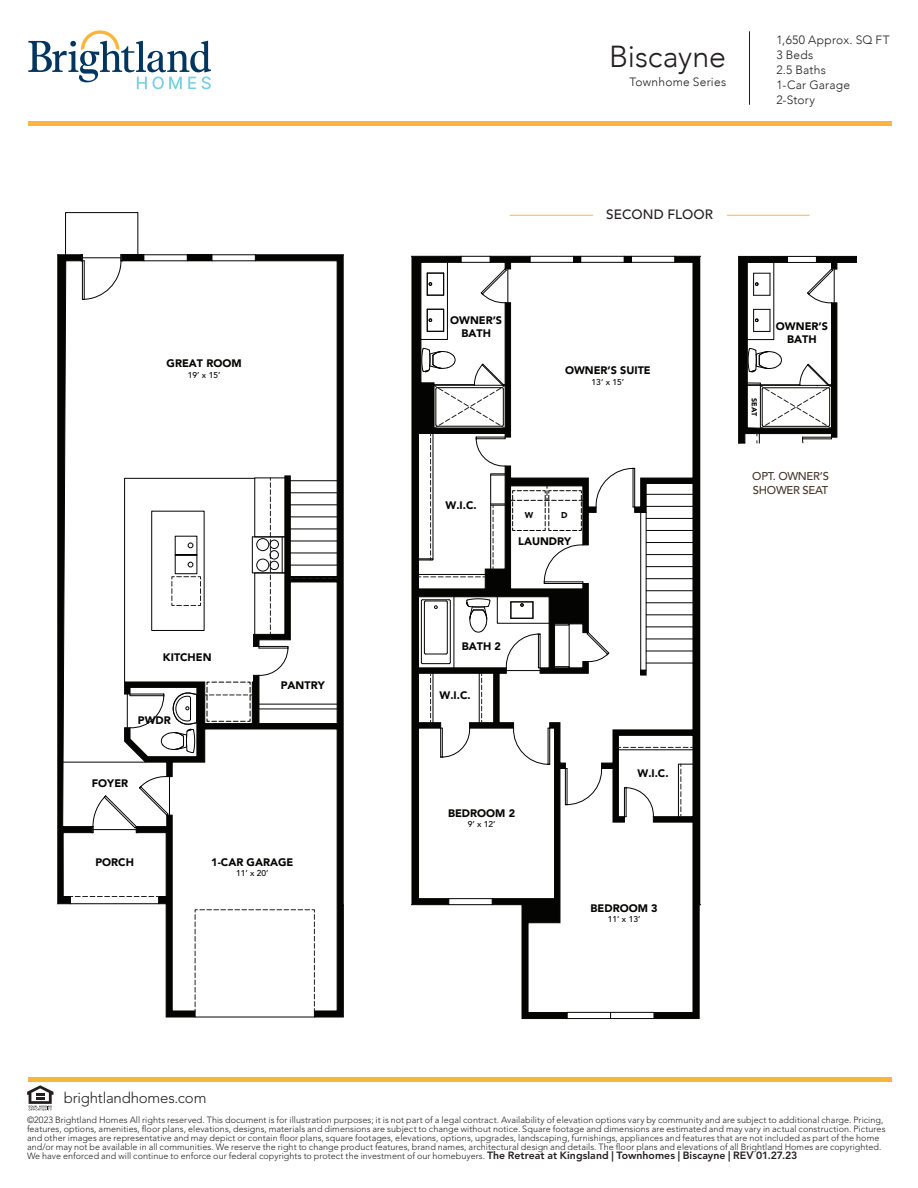
<style>
.page{position:relative;width:918px;height:1188px;background:#fff}
.page>*{position:absolute;margin:0;border:0;box-sizing:border-box;transform-origin:0 0}
.t1{font:300 30.3px "Avenir";color:#231f20}
.t2{font:300 15px "Avenir LT Std";letter-spacing:-.015em;color:#231f20}
.VERNE_SPECS{font:500 13.5px "Avenir";letter-spacing:.01em;color:#231f20}
.t3{font:300 12px "Avenir";letter-spacing:.02em;color:#231f20}
.t4{font:500 11.25px "Avenir LT Std";letter-spacing:-.025em;color:#4a3628}
.t5{font:900 10.8px/13px "Avenir LT Std";color:#040503;text-align:center}
.t6{font:300 9px/9px "Avenir LT Std";letter-spacing:.005em;color:#231f20}
.t7{font:500 8.4px "Avenir LT Std";color:#040503}
.t8{font:900 8.4px "Avenir LT Std";color:#050504}
.t9{font:900 7.2px "Avenir LT Std";color:#040503}
.s1{font-weight:800;font-size:10.5px}
</style>
<div class="page">
<hr style="left:28px;top:1078px;width:864px;height:4px;background:#fcb53b">
<hr style="left:28px;top:122px;width:864px;height:4px;background:#fcb53b">
<svg style="left:27px;top:1085px;width:26px;height:26px"></svg>
<hr style="left:749px;top:31px;width:1px;height:74px;background:#231f20">
<svg style="left:28px;top:30px;width:183px;height:59px"></svg>
<hr style="left:510px;top:215px;width:300px;height:1px;background:#fcb53b">
<div style="left:593px;top:199px;width:134px;height:27px;background:#fff"></div>
<svg style="left:337px;top:254px;width:7px;height:764px;background:#0e0f0d"></svg>
<div style="left:65px;top:212px;width:73px;height:43px;border:1px solid #040503"></div>
<svg style="left:57px;top:225px;width:280px;height:793px"></svg>
<svg style="left:411px;top:255px;width:186px;height:651px"></svg>
<div style="left:574px;top:256px;width:7px;height:6px;background:#040503"></div>
<div style="left:573px;top:256px;width:8px;height:7px;border:1px solid #040503"></div>
<svg style="left:601px;top:256px;width:99px;height:763px"></svg>
<svg style="left:640px;top:671px;width:6px;height:4px"></svg>
<svg style="left:430px;top:673px;width:1px;height:50px"></svg>
<svg style="left:481px;top:673px;width:1px;height:50px"></svg>
<svg style="left:618px;top:747px;width:75px;height:1px"></svg>
<svg style="left:466px;top:598px;width:25px;height:35px"></svg>
<hr style="left:454px;top:597px;width:1px;height:71px;background:#040503">
<hr style="left:450px;top:601px;width:1px;height:61px;background:#040503">
<svg style="left:421px;top:662px;width:30px;height:2px"></svg>
<hr style="left:421px;top:601px;width:1px;height:61px;background:#040503">
<hr style="left:447px;top:602px;width:1px;height:51px;background:#040503">
<hr style="left:424px;top:602px;width:1px;height:51px;background:#040503">
<svg style="left:424px;top:652px;width:24px;height:3px"></svg>
<svg style="left:421px;top:599px;width:30px;height:10px"></svg>
<svg style="left:595px;top:468px;width:40px;height:40px"></svg>
<hr style="left:633px;top:468px;width:1px;height:39px;background:#040503">
<hr style="left:634px;top:468px;width:1px;height:39px;background:#040503">
<svg style="left:440px;top:727px;width:30px;height:31px"></svg>
<svg style="left:492px;top:722px;width:110px;height:297px"></svg>
<hr style="left:548px;top:728px;width:1px;height:36px;background:#040503">
<hr style="left:549px;top:728px;width:1px;height:36px;background:#040503">
<svg style="left:586px;top:632px;width:24px;height:30px"></svg>
<svg style="left:506px;top:633px;width:35px;height:66px"></svg>
<hr style="left:538px;top:634px;width:1px;height:34px;background:#040503">
<hr style="left:540px;top:634px;width:1px;height:34px;background:#040503">
<svg style="left:624px;top:787px;width:30px;height:30px"></svg>
<svg style="left:420px;top:262px;width:28px;height:78px"></svg>
<hr style="left:569px;top:624px;width:1px;height:44px;background:#040503">
<div style="left:640px;top:512px;width:6px;height:159px;border:1px solid #040503"></div>
<hr style="left:646px;top:663px;width:47px;height:1px;background:#040503">
<hr style="left:646px;top:651px;width:47px;height:1px;background:#040503">
<hr style="left:646px;top:639px;width:47px;height:1px;background:#040503">
<hr style="left:646px;top:627px;width:47px;height:1px;background:#040503">
<hr style="left:646px;top:615px;width:47px;height:1px;background:#040503">
<hr style="left:646px;top:602px;width:47px;height:1px;background:#040503">
<hr style="left:646px;top:590px;width:47px;height:1px;background:#040503">
<hr style="left:646px;top:578px;width:47px;height:1px;background:#040503">
<hr style="left:646px;top:566px;width:47px;height:1px;background:#040503">
<hr style="left:646px;top:554px;width:47px;height:1px;background:#040503">
<hr style="left:646px;top:542px;width:47px;height:1px;background:#040503">
<hr style="left:646px;top:530px;width:47px;height:1px;background:#040503">
<hr style="left:646px;top:518px;width:47px;height:1px;background:#040503">
<hr style="left:646px;top:506px;width:47px;height:1px;background:#040503">
<hr style="left:646px;top:494px;width:47px;height:1px;background:#040503">
<hr style="left:449px;top:898px;width:43px;height:1px;background:#040503">
<hr style="left:449px;top:904px;width:43px;height:1px;background:#040503">
<hr style="left:567px;top:1012px;width:87px;height:1px;background:#040503">
<hr style="left:567px;top:1018px;width:87px;height:1px;background:#040503">
<svg style="left:678px;top:764px;width:16px;height:53px"></svg>
<hr style="left:618px;top:750px;width:75px;height:1px;background:#040503">
<hr style="left:479px;top:673px;width:1px;height:50px;background:#040503">
<hr style="left:433px;top:673px;width:1px;height:50px;background:#040503">
<svg style="left:461px;top:256px;width:70px;height:47px"></svg>
<hr style="left:530px;top:262px;width:44px;height:1px;background:#040503">
<hr style="left:530px;top:256px;width:44px;height:1px;background:#040503">
<hr style="left:581px;top:262px;width:43px;height:1px;background:#040503">
<hr style="left:581px;top:256px;width:43px;height:1px;background:#040503">
<hr style="left:631px;top:262px;width:44px;height:1px;background:#040503">
<hr style="left:631px;top:256px;width:44px;height:1px;background:#040503">
<hr style="left:506px;top:670px;width:34px;height:1px;background:#040503">
<svg style="left:554px;top:666px;width:16px;height:2px"></svg>
<svg style="left:497px;top:596px;width:73px;height:30px"></svg>
<svg style="left:418px;top:348px;width:170px;height:236px"></svg>
<svg style="left:738px;top:256px;width:119px;height:188px"></svg>
<p class="t5" style="left:167px;top:357px;width:77px">GREAT ROOM</p>
<p class="t7" style="left:188px;top:370px;width:34px">19’ x 15’</p>
<p class="t5" style="left:163px;top:651px;width:50px">KITCHEN</p>
<p class="t5" style="left:138px;top:714px;width:34px">PWDR</p>
<p class="t5" style="left:92px;top:777px;width:38px">FOYER</p>
<p class="t5" style="left:281px;top:679px;width:45px">PANTRY</p>
<p class="t5" style="left:95px;top:856px;width:40px">PORCH</p>
<p class="t5" style="left:211px;top:856px;width:84px">1-CAR GARAGE</p>
<p class="t7" style="left:236px;top:869px;width:34px">11’ x 20’</p>
<p class="t2" style="left:64px;top:1089px;width:144px">brightlandhomes.com</p>
<p class="t1" style="left:609px;top:38px;width:118px">Biscayne</p>
<p class="t3" style="left:629px;top:75px;width:98px">Townhome Series</p>
<p class="t3" style="left:777px;top:33px;width:115px">1,650 Approx. SQ FT</p>
<p class="t3" style="left:777px;top:48px;width:38px">3 Beds</p>
<p class="t3" style="left:777px;top:63px;width:51px">2.5 Baths</p>
<p class="t3" style="left:777px;top:78px;width:75px">1-Car Garage</p>
<p class="t3" style="left:777px;top:93px;width:40px">2-Story</p>
<p class="VERNE_SPECS" style="left:606px;top:203px;width:108px">SECOND FLOOR</p>
<p class="t5" style="left:450px;top:313px;width:54px">OWNER’S<br>BATH</p>
<p class="t5" style="left:565px;top:364px;width:87px">OWNER’S SUITE</p>
<p class="t7" style="left:592px;top:377px;width:34px">13’ x 15’</p>
<p class="t5" style="left:446px;top:499px;width:33px">W.I.C.</p>
<p class="t8" style="left:525px;top:510px;width:10px">W</p>
<p class="t8" style="left:561px;top:510px;width:8px">D</p>
<p class="t5" style="left:518px;top:535px;width:55px">LAUNDRY</p>
<p class="t5" style="left:462px;top:639px;width:41px">BATH 2</p>
<p class="t5" style="left:440px;top:688px;width:33px">W.I.C.</p>
<p class="t5" style="left:638px;top:767px;width:33px">W.I.C.</p>
<p class="t5" style="left:448px;top:806px;width:69px">BEDROOM 2</p>
<p class="t7" style="left:468px;top:819px;width:29px">9’ x 12’</p>
<p class="t5" style="left:591px;top:902px;width:69px">BEDROOM 3</p>
<p class="t7" style="left:608px;top:914px;width:34px">11’ x 13’</p>
<p class="t5" style="left:776px;top:320px;width:54px">OWNER’S<br>BATH</p>
<p class="t9" style="left:759px;top:398px;width:20px;rotate:90deg">SEAT</p>
<p class="t4" style="left:752px;top:470px;width:78px">OPT. OWNER’S</p>
<p class="t4" style="left:753px;top:483px;width:77px">SHOWER SEAT</p>
<p class="t5" style="left:746px;top:487px;width:33px">W.I.C.</p>
<p class="t6" style="left:27px;top:1115px;width:860px">©2023 Brightland Homes All rights reserved. This document is for illustration purposes; it is not part of a legal contract. Availability of elevation options vary by community and are subject to additional charge. Pricing, features, options, amenities, floor plans, elevations, designs, materials and dimensions are subject to change without notice. Square footage and dimensions are estimated and may vary in actual construction. Pictures and other images are representative and may depict or contain floor plans, square footages, elevations, options, upgrades, landscaping, furnishings, appliances and features that are not included as part of the home and/or may not be available in all communities. We reserve the right to change product features, brand names, architectural design and details. The floor plans and elevations of all Brightland Homes are copyrighted.<br>We have enforced and will continue to enforce our federal copyrights to protect the investment of our homebuyers. <span class="s1">The Retreat at Kingsland | Townhomes | Biscayne | REV 01.27.23</span></p>
</div>
